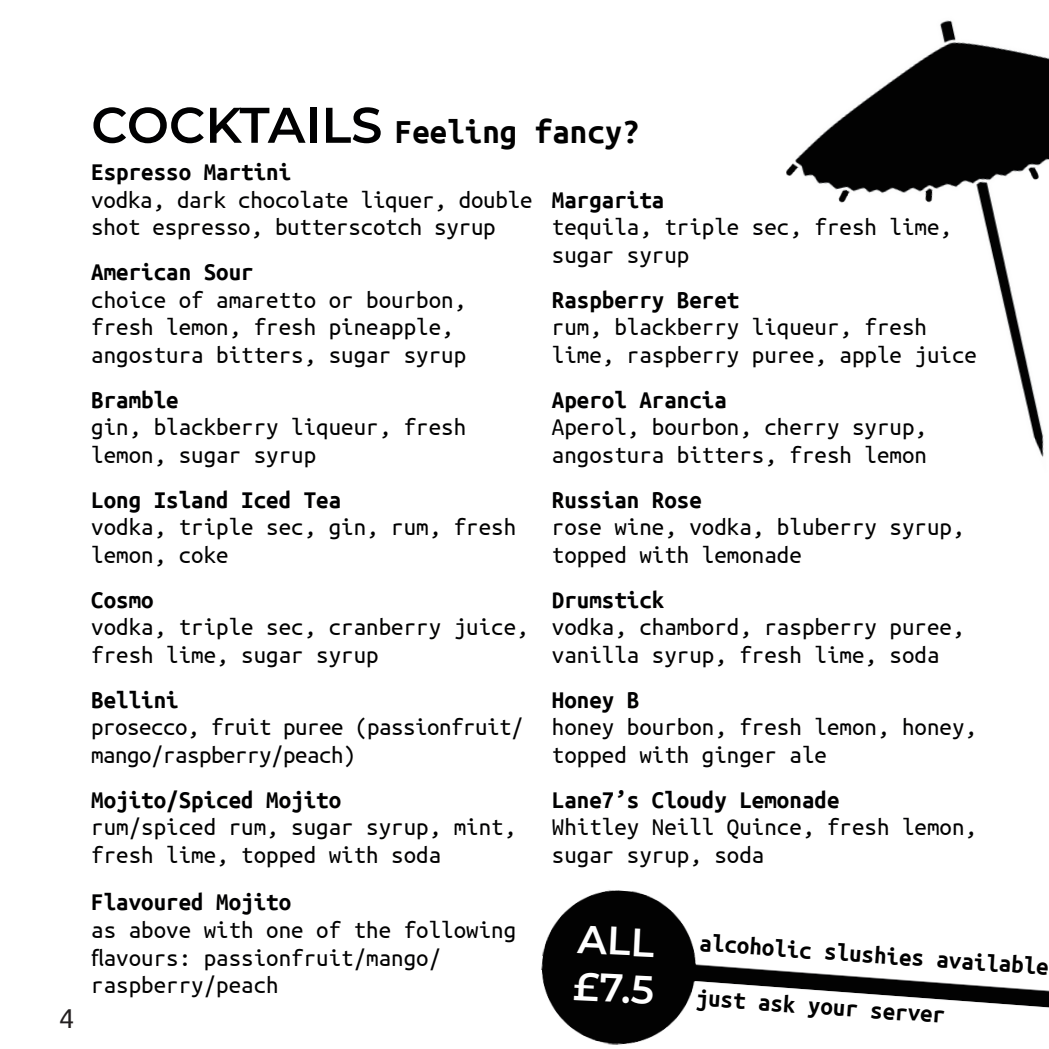
<style>
.page{position:relative;width:1049px;height:1049px;background:#fff}
.page>*{position:absolute;margin:0;border:0;box-sizing:border-box;transform-origin:0 0}
.t1{font:600 39.5px/47.2px "Montserrat";color:#fff}
.t2{font:700 35px "Ubuntu Mono";color:#000}
.t3{font:30px "Ubuntu Mono";color:#231f20}
.t4{font:25px/27.5px "Ubuntu Mono";color:#000001}
.t5{font:700 25px "Ubuntu Mono";color:#000001}
.t6{font:25px/27.5px "Ubuntu Mono";letter-spacing:-.02em;color:#000001}
.t7{font:700 25px "Ubuntu Mono";color:#000}
.s1{font-family:"Montserrat";font-weight:600;font-size:50px;color:#000001}
</style>
<div class="page">
<img style="left:786px;top:20px;width:263px;height:437px">
<img style="left:541px;top:890px;width:508px;height:155px">
<p class="t3" style="left:59px;top:1003px;width:16px">4</p>
<h2 class="t2" style="left:91px;top:114px;width:550px"><span class="s1">COCKTAILS</span> Feeling fancy?</h2>
<p class="t5" style="left:91px;top:160px;width:201px">Espresso Martini</p>
<p class="t4" style="left:91px;top:186px;width:443px">vodka, dark chocolate liquer, double shot espresso, butterscotch syrup</p>
<p class="t5" style="left:91px;top:260px;width:164px">American Sour</p>
<p class="t4" style="left:91px;top:286px;width:376px">choice of amaretto or bourbon, fresh lemon, fresh pineapple, angostura bitters, sugar syrup</p>
<p class="t5" style="left:91px;top:387px;width:89px">Bramble</p>
<p class="t4" style="left:91px;top:413px;width:376px">gin, blackberry liqueur, fresh lemon, sugar syrup</p>
<p class="t5" style="left:91px;top:487px;width:251px">Long Island Iced Tea</p>
<p class="t4" style="left:91px;top:513px;width:426px">vodka, triple sec, gin, rum, fresh lemon, coke</p>
<p class="t5" style="left:91px;top:587px;width:64px">Cosmo</p>
<p class="t4" style="left:91px;top:613px;width:439px">vodka, triple sec, cranberry juice, fresh lime, sugar syrup</p>
<p class="t5" style="left:91px;top:687px;width:89px">Bellini</p>
<p class="t6" style="left:91px;top:713px;width:434px">prosecco, fruit puree (passionfruit/ mango/raspberry/peach)</p>
<p class="t5" style="left:91px;top:787px;width:251px">Mojito/Spiced Mojito</p>
<p class="t4" style="left:91px;top:813px;width:426px">rum/spiced rum, sugar syrup, mint, fresh lime, topped with soda</p>
<p class="t5" style="left:91px;top:890px;width:201px">Flavoured Mojito</p>
<p class="t4" style="left:91px;top:916px;width:426px">as above with one of the following flavours: passionfruit/mango/ raspberry/peach</p>
<p class="t5" style="left:552px;top:187px;width:114px">Margarita</p>
<p class="t4" style="left:552px;top:213px;width:401px">tequila, triple sec, fresh lime, sugar syrup</p>
<p class="t5" style="left:552px;top:287px;width:189px">Raspberry Beret</p>
<p class="t4" style="left:552px;top:313px;width:426px">rum, blackberry liqueur, fresh lime, raspberry puree, apple juice</p>
<p class="t5" style="left:552px;top:387px;width:176px">Aperol Arancia</p>
<p class="t4" style="left:552px;top:413px;width:376px">Aperol, bourbon, cherry syrup, angostura bitters, fresh lemon</p>
<p class="t5" style="left:552px;top:487px;width:151px">Russian Rose</p>
<p class="t4" style="left:552px;top:513px;width:414px">rose wine, vodka, bluberry syrup, topped with lemonade</p>
<p class="t5" style="left:552px;top:587px;width:114px">Drumstick</p>
<p class="t4" style="left:552px;top:613px;width:414px">vodka, chambord, raspberry puree, vanilla syrup, fresh lime, soda</p>
<p class="t5" style="left:552px;top:687px;width:89px">Honey B</p>
<p class="t4" style="left:552px;top:713px;width:426px">honey bourbon, fresh lemon, honey, topped with ginger ale</p>
<p class="t5" style="left:552px;top:787px;width:289px">Lane7’s Cloudy Lemonade</p>
<p class="t4" style="left:552px;top:813px;width:426px">Whitley Neill Quince, fresh lemon, sugar syrup, soda</p>
<h1 class="t1" style="left:577px;top:913px;width:82px;rotate:3deg">ALL £7.5</h1>
<p class="t7" style="left:701px;top:930px;width:351px;rotate:4deg">alcoholic slushies available</p>
<p class="t7" style="left:697px;top:985px;width:251px;rotate:4deg">just ask your server</p>
</div>
